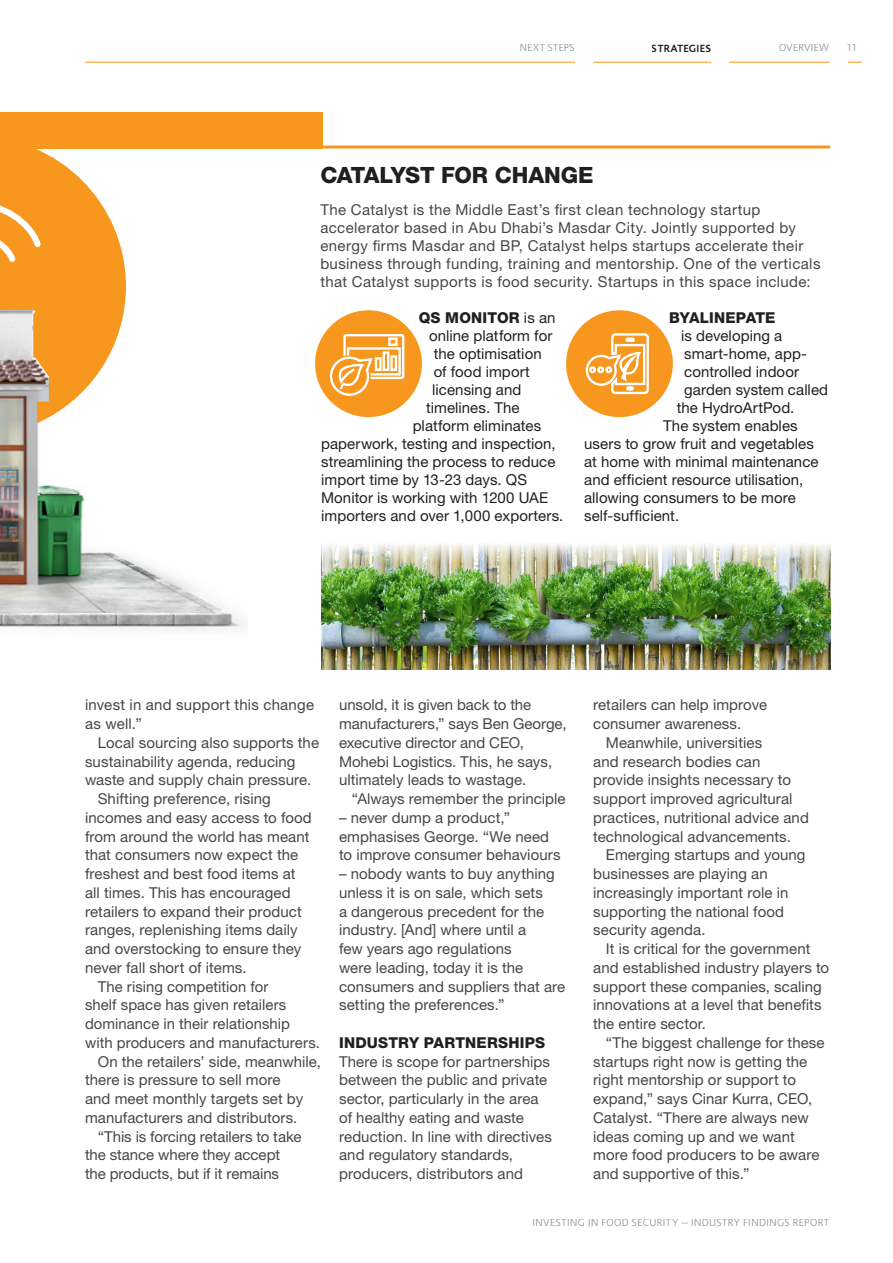
<style>
.page{position:relative;width:893px;height:1263px;background:#fff}
.page>*{position:absolute;margin:0;border:0;box-sizing:border-box;transform-origin:0 0}
.t1{font:800 22.5px "Helvetica Neue LT Std";letter-spacing:-.005em;color:#231f20}
.t2{font:15px/18.8px "Helvetica Neue LT Std";letter-spacing:.005em;color:#454647}
.t3{font:15px "Helvetica Neue LT Std";letter-spacing:.005em;color:#231f20}
.t4{font:15px/18px "Helvetica Neue LT Std";letter-spacing:.025em;color:#454647}
.t5{font:800 15px "Helvetica Neue LT Std";letter-spacing:.015em;color:#231f20}
.t6{font:300 10.5px "Corisande";letter-spacing:.04em;color:#8a8c8f}
.t7{font:700 10.5px "Corisande";letter-spacing:.025em;color:#231f20}
.t8{font:300 10.5px "Corisande";letter-spacing:.02em;color:#8a8c8f}
.s1{font-weight:400}
</style>
<div class="page">
<img style="left:321px;top:544px;width:510px;height:125px">
<img style="left:0;top:423px;width:243px;height:207px">
<svg style="left:0;top:148px;width:126px;height:275px"></svg>
<div style="left:0;top:112px;width:322px;height:36px;background:#f7971d"></div>
<hr style="left:1px;top:146px;width:829px;height:3px;background:#f7971d">
<div style="left:566px;top:310px;width:107px;height:107px;background:#f7971d;border-radius:50%"></div>
<svg style="left:585px;top:333px;width:64px;height:62px"></svg>
<div style="left:315px;top:310px;width:107px;height:107px;background:#f7971d;border-radius:50%"></div>
<svg style="left:329px;top:334px;width:76px;height:62px"></svg>
<svg style="left:848px;top:62px;width:14px;height:1px"></svg>
<hr style="left:729px;top:62px;width:100px;height:1px;background:#f7971d">
<hr style="left:593px;top:62px;width:118px;height:1px;background:#f7971d">
<hr style="left:85px;top:62px;width:490px;height:1px;background:#f7971d">
<p class="t6" style="left:520px;top:42px;width:56px">NEXT STEPS</p>
<p class="t7" style="left:652px;top:42px;width:61px">STRATEGIES</p>
<p class="t8" style="left:779px;top:42px;width:52px">OVERVIEW</p>
<p class="t6" style="left:846px;top:42px;width:12px">11</p>
<p class="t1" style="left:320px;top:162px;width:275px">CATALYST FOR CHANGE</p>
<p class="t4" style="left:320px;top:200px;width:502px">The Catalyst is the Middle East’s first clean technology startup accelerator based in Abu Dhabi’s Masdar City. Jointly supported by energy firms Masdar and BP, Catalyst helps startups accelerate their business through funding, training and mentorship. One of the verticals that Catalyst supports is food security. Startups in this space include:</p>
<p class="t5" style="left:419px;top:308px;width:138px">QS MONITOR <span class="s1">is an</span></p>
<p class="t3" style="left:429px;top:326px;width:125px">online platform for</p>
<p class="t3" style="left:434px;top:344px;width:110px">the optimisation</p>
<p class="t3" style="left:434px;top:362px;width:98px">of food import</p>
<p class="t3" style="left:432px;top:380px;width:91px">licensing and</p>
<p class="t3" style="left:426px;top:398px;width:95px">timelines. The</p>
<p class="t3" style="left:413px;top:416px;width:130px">platform eliminates</p>
<p class="t3" style="left:321px;top:434px;width:236px">paperwork, testing and inspection,</p>
<p class="t3" style="left:321px;top:452px;width:236px">streamlining the process to reduce</p>
<p class="t3" style="left:321px;top:470px;width:207px">import time by 13-23 days. QS</p>
<p class="t3" style="left:321px;top:488px;width:229px">Monitor is working with 1200 UAE</p>
<p class="t3" style="left:321px;top:506px;width:244px">importers and over 1,000 exporters.</p>
<p class="t5" style="left:669px;top:308px;width:108px">BYALINEPATE</p>
<p class="t3" style="left:681px;top:326px;width:103px">is developing a</p>
<p class="t3" style="left:684px;top:344px;width:124px">smart-home, app-</p>
<p class="t3" style="left:684px;top:362px;width:116px">controlled indoor</p>
<p class="t3" style="left:684px;top:380px;width:146px">garden system called</p>
<p class="t3" style="left:677px;top:398px;width:119px">the HydroArtPod.</p>
<p class="t3" style="left:663px;top:416px;width:136px">The system enables</p>
<p class="t3" style="left:584px;top:434px;width:231px">users to grow fruit and vegetables</p>
<p class="t3" style="left:584px;top:452px;width:236px">at home with minimal maintenance</p>
<p class="t3" style="left:584px;top:470px;width:221px">and efficient resource utilisation,</p>
<p class="t3" style="left:584px;top:488px;width:213px">allowing consumers to be more</p>
<p class="t3" style="left:584px;top:506px;width:97px">self-sufficient.</p>
<p class="t2" style="left:85px;top:695px;width:231px">invest in and support this change as well.”</p>
<p class="t2" style="left:85px;top:733px;width:236px;text-indent:13px">Local sourcing also supports the sustainability agenda, reducing waste and supply chain pressure.</p>
<p class="t2" style="left:85px;top:789px;width:228px;text-indent:13px">Shifting preference, rising incomes and easy access to food from around the world has meant that consumers now expect the freshest and best food items at all times. This has encouraged retailers to expand their product ranges, replenishing items daily and overstocking to ensure they never fall short of items.</p>
<p class="t2" style="left:85px;top:977px;width:236px;text-indent:13px">The rising competition for<br>shelf space has given retailers dominance in their relationship with producers and manufacturers.</p>
<p class="t2" style="left:85px;top:1052px;width:238px;text-indent:13px">On the retailers’ side, meanwhile, there is pressure to sell more<br>and meet monthly targets set by manufacturers and distributors.</p>
<p class="t2" style="left:85px;top:1127px;width:218px;text-indent:13px">“This is forcing retailers to take the stance where they accept the products, but if it remains</p>
<p class="t2" style="left:339px;top:695px;width:229px">unsold, it is given back to the manufacturers,” says Ben George, executive director and CEO,<br>Mohebi Logistics. This, he says, ultimately leads to wastage.</p>
<p class="t2" style="left:352px;top:789px;width:215px">“Always remember the principle</p>
<p class="t2" style="left:339px;top:808px;width:223px">– never dump a product,” emphasises George. “We need to improve consumer behaviours</p>
<p class="t2" style="left:339px;top:864px;width:228px">– nobody wants to buy anything unless it is on sale, which sets<br>a dangerous precedent for the industry. [And] where until a<br>few years ago regulations<br>were leading, today it is the consumers and suppliers that are setting the preferences.”</p>
<p class="t5" style="left:339px;top:1033px;width:208px">INDUSTRY PARTNERSHIPS</p>
<p class="t2" style="left:339px;top:1052px;width:214px">There is scope for partnerships between the public and private sector, particularly in the area of healthy eating and waste reduction. In line with directives and regulatory standards, producers, distributors and</p>
<p class="t2" style="left:593px;top:695px;width:175px">retailers can help improve consumer awareness.</p>
<p class="t2" style="left:593px;top:733px;width:217px;text-indent:13px">Meanwhile, universities<br>and research bodies can provide insights necessary to support improved agricultural practices, nutritional advice and technological advancements.</p>
<p class="t2" style="left:593px;top:845px;width:214px;text-indent:13px">Emerging startups and young businesses are playing an increasingly important role in supporting the national food security agenda.</p>
<p class="t2" style="left:593px;top:939px;width:238px;text-indent:13px">It is critical for the government and established industry players to support these companies, scaling innovations at a level that benefits the entire sector.</p>
<p class="t2" style="left:593px;top:1033px;width:233px;text-indent:13px">“The biggest challenge for these startups right now is getting the right mentorship or support to expand,” says Cinar Kurra, CEO,<br>Catalyst. “There are always new ideas coming up and we want more food producers to be aware and supportive of this.”</p>
<p class="t6" style="left:532px;top:1217px;width:298px">INVESTING IN FOOD SECURITY – INDUSTRY FINDINGS REPORT</p>
</div>
